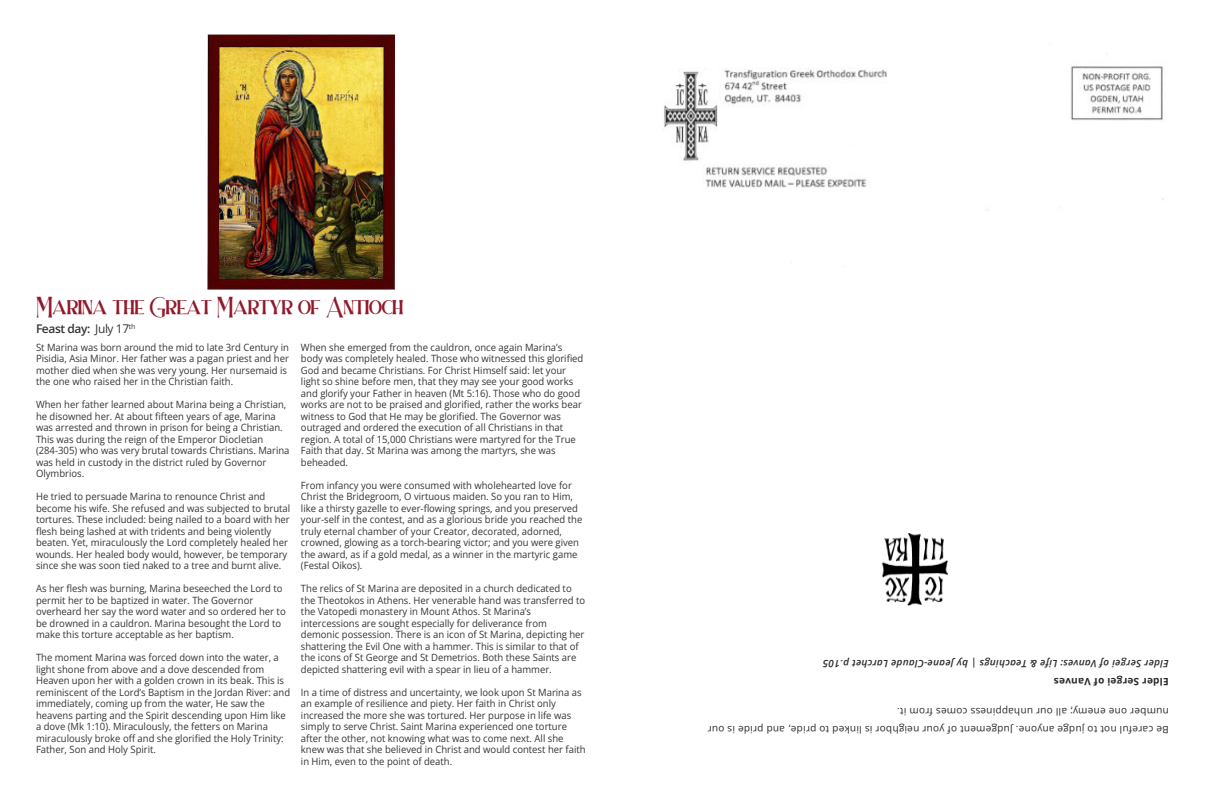
<style>
.page{position:relative;width:1224px;height:792px;background:#fff}
.page>*{position:absolute;margin:0;border:0;box-sizing:border-box;transform-origin:0 0}
.t1{font:26px "Barchella Drumal";letter-spacing:-.035em;color:#90192a}
.t2{font:600 12px "Open Sans";letter-spacing:-.035em;color:#363434}
.t3{font:10px/11.5px "Open Sans";color:#363434;scale:.95 1}
.t4{font:10px/18px "Open Sans";letter-spacing:.025em;color:#2c2a29}
.t5{font:italic 600 10px "Open Sans";letter-spacing:.025em;color:#2c2a29}
.t6{font:700 10px "Open Sans";letter-spacing:.025em;color:#2c2a29}
.s1{font-weight:400}
</style>
<div class="page">
<img style="left:881px;top:533px;width:67px;height:73px">
<img style="left:663px;top:66px;width:501px;height:145px">
<img style="left:207px;top:35px;width:189px;height:255px">
<h1 class="t1" style="left:36px;top:294px;width:369px">Marina the Great Martyr of Antioch</h1>
<p class="t3" style="left:36px;top:341px;width:268px">St Marina was born around the mid to late 3rd Century in Pisidia, Asia Minor. Her father was a pagan priest and her mother died when she was very young. Her nursemaid is the one who raised her in the Christian faith.</p>
<p class="t3" style="left:36px;top:399px;width:268px">When her father learned about Marina being a Christian, he disowned her. At about fifteen years of age, Marina was arrested and thrown in prison for being a Christian.<br>This was during the reign of the Emperor Diocletian (284-305) who was very brutal towards Christians. Marina was held in custody in the district ruled by Governor Olymbrios.</p>
<p class="t3" style="left:36px;top:491px;width:269px">He tried to persuade Marina to renounce Christ and become his wife. She refused and was subjected to brutal tortures. These included: being nailed to a board with her flesh being lashed at with tridents and being violently beaten. Yet, miraculously the Lord completely healed her wounds. Her healed body would, however, be temporary since she was soon tied naked to a tree and burnt alive.</p>
<p class="t3" style="left:36px;top:583px;width:264px">As her flesh was burning, Marina beseeched the Lord to permit her to be baptized in water. The Governor overheard her say the word water and so ordered her to be drowned in a cauldron. Marina besought the Lord to make this torture acceptable as her baptism.</p>
<p class="t3" style="left:36px;top:652px;width:269px">The moment Marina was forced down into the water, a light shone from above and a dove descended from Heaven upon her with a golden crown in its beak. This is reminiscent of the Lord’s Baptism in the Jordan River: and immediately, coming up from the water, He saw the heavens parting and the Spirit descending upon Him like a dove (Mk 1:10). Miraculously, the fetters on Marina miraculously broke off and she glorified the Holy Trinity:<br>Father, Son and Holy Spirit.</p>
<p class="t2" style="left:36px;top:320px;width:101px">Feast day: <span class="s1">July 17</span><sup>th</sup></p>
<p class="t3" style="left:301px;top:341px;width:299px">When she emerged from the cauldron, once again Marina’s body was completely healed. Those who witnessed this glorified God and became Christians. For Christ Himself said: let your light so shine before men, that they may see your good works and glorify your Father in heaven (Mt 5:16). Those who do good works are not to be praised and glorified, rather the works bear witness to God that He may be glorified. The Governor was outraged and ordered the execution of all Christians in that region. A total of 15,000 Christians were martyred for the True Faith that day. St Marina was among the martyrs, she was beheaded.</p>
<p class="t3" style="left:301px;top:479px;width:298px">From infancy you were consumed with wholehearted love for Christ the Bridegroom, O virtuous maiden. So you ran to Him, like a thirsty gazelle to ever-flowing springs, and you preserved your-self in the contest, and as a glorious bride you reached the truly eternal chamber of your Creator, decorated, adorned, crowned, glowing as a torch-bearing victor; and you were given the award, as if a gold medal, as a winner in the martyric game (Festal Oikos).</p>
<p class="t3" style="left:301px;top:583px;width:301px">The relics of St Marina are deposited in a church dedicated to the Theotokos in Athens. Her venerable hand was transferred to the Vatopedi monastery in Mount Athos. St Marina’s intercessions are sought especially for deliverance from demonic possession. There is an icon of St Marina, depicting her shattering the Evil One with a hammer. This is similar to that of the icons of St George and St Demetrios. Both these Saints are depicted shattering evil with a spear in lieu of a hammer.</p>
<p class="t3" style="left:301px;top:686px;width:301px">In a time of distress and uncertainty, we look upon St Marina as an example of resilience and piety. Her faith in Christ only increased the more she was tortured. Her purpose in life was simply to serve Christ. Saint Marina experienced one torture after the other, not knowing what was to come next. All she knew was that she believed in Christ and would contest her faith in Him, even to the point of death.</p>
<p class="t5" style="left:1169px;top:671px;width:347px;rotate:-180deg">Elder Sergei of Vanves: Life &amp; Teachings | by Jeane-Claude Larchet p.105</p>
<p class="t6" style="left:1169px;top:689px;width:116px;rotate:-180deg">Elder Sergei of Vanves</p>
<p class="t4" style="left:1169px;top:739px;width:463px;rotate:-180deg">Be careful not to judge anyone. Judgement of your neighbor is linked to pride, and pride is our number one enemy; all our unhappiness comes from it.</p>
</div>
